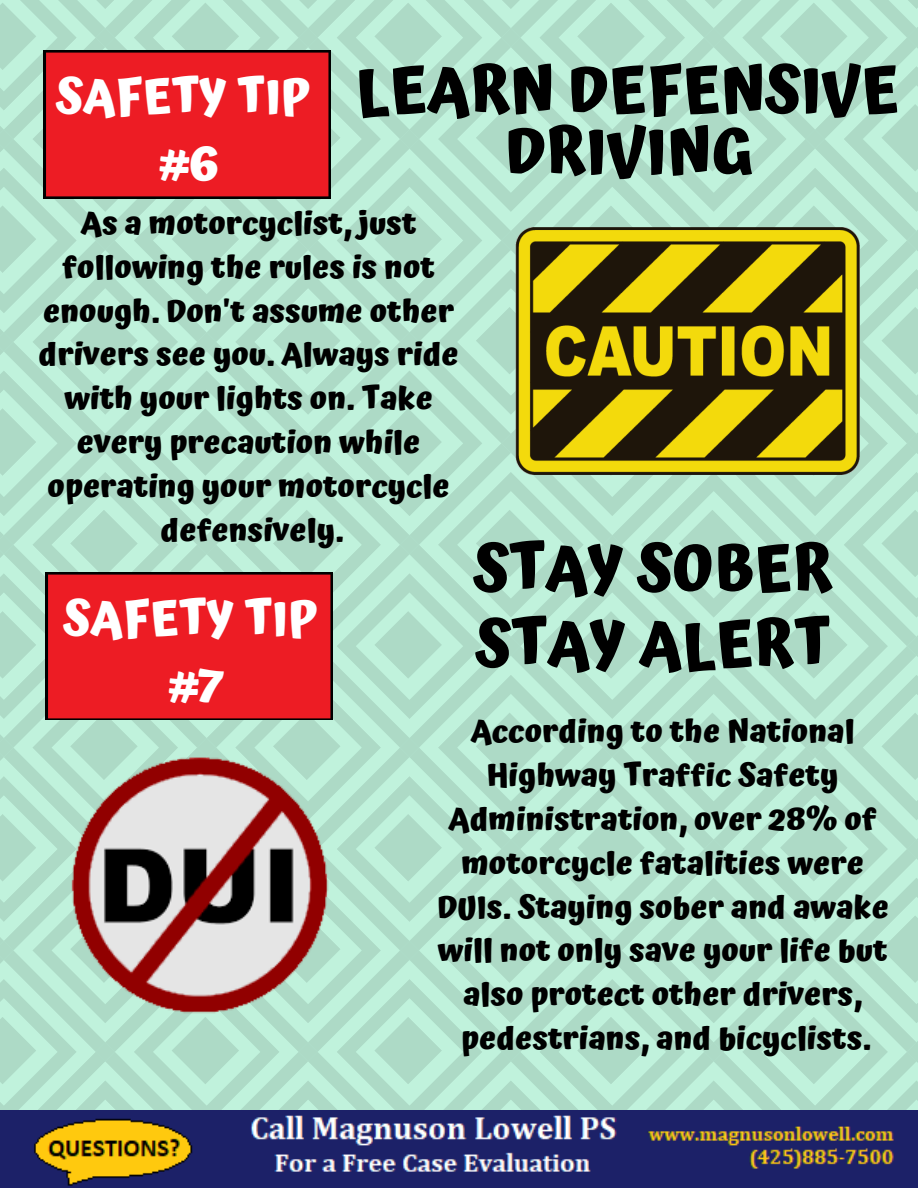
<style>
.page{position:relative;width:918px;height:1188px;background:#fff}
.page>*{position:absolute;margin:0;border:0;box-sizing:border-box;transform-origin:0 0}
.t1{font:700 63px "Atma";color:#000}
.t2{font:700 48px/66.3px "Atma";color:#fff;text-align:center}
.t3{font:700 31.5px/43.8px "Atma";color:#000;text-align:center}
</style>
<div class="page">
<img style="left:0;top:0;width:918px;height:1111px">
<img style="left:0;top:1111px;width:918px;height:77px">
<div style="left:43px;top:51px;width:287px;height:147px;background:#ed1c24"></div>
<div style="left:46px;top:572px;width:287px;height:148px;background:#ed1c24"></div>
<img style="left:515px;top:226px;width:345px;height:252px">
<img style="left:66px;top:751px;width:272px;height:272px">
<h2 class="t2" style="left:56px;top:63px;width:257px">SAFETY TIP #6</h2>
<h1 class="t1" style="left:355px;top:53px;width:545px">LEARN DEFENSIVE</h1>
<h1 class="t1" style="left:506px;top:114px;width:248px">DRIVING</h1>
<p class="t3" style="left:39px;top:201px;width:422px">As a motorcyclist, just following the rules is not enough. Don't assume other drivers see you. Always ride with your lights on. Take every precaution while operating your motorcycle defensively.</p>
<h2 class="t2" style="left:64px;top:585px;width:257px">SAFETY TIP #7</h2>
<h1 class="t1" style="left:474px;top:532px;width:360px">STAY SOBER</h1>
<h1 class="t1" style="left:476px;top:607px;width:356px">STAY ALERT</h1>
<p class="t3" style="left:437px;top:709px;width:453px">According to the National<br>Highway Traffic Safety<br>Administration, over 28% of motorcycle fatalities were<br>DUIs. Staying sober and awake will not only save your life but also protect other drivers, pedestrians, and bicyclists.</p>
</div>
